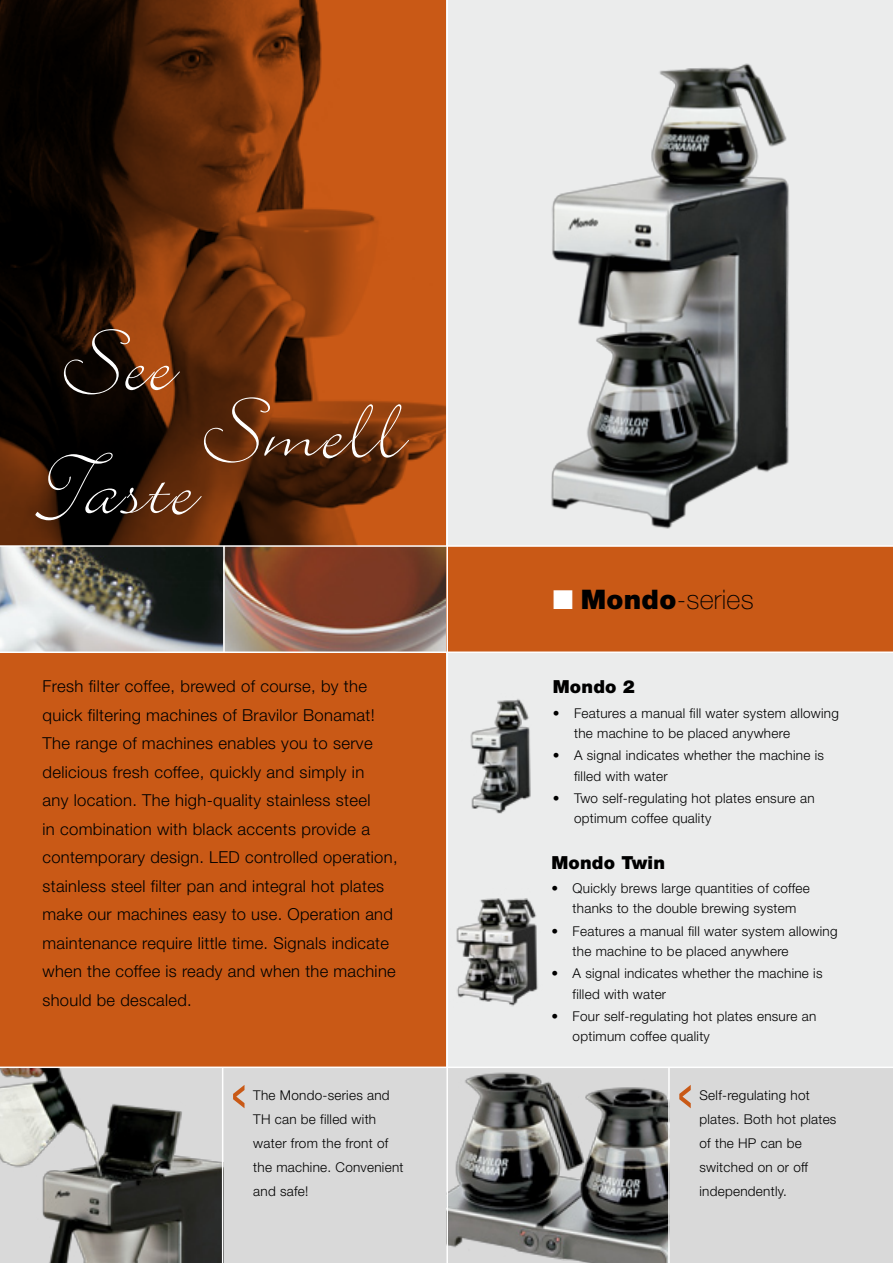
<style>
.page{position:relative;width:893px;height:1263px;background:#fff}
.page>*{position:absolute;margin:0;border:0;box-sizing:border-box;transform-origin:0 0}
.t1{font:97.5px "Bickley Script Plain";letter-spacing:.02em;color:#fff}
.t2{font:100 27px "Helvetica Neue LT Std";letter-spacing:.01em;color:#000}
.t3{font:900 18px "Helvetica Neue LT Std";letter-spacing:.01em;color:#000}
.t4{font:300 16.5px/28.5px "Helvetica Neue LT Std";letter-spacing:.02em;color:#000}
.t5{font:300 13.5px/24px "Helvetica Neue LT Std";letter-spacing:.02em;color:#000}
.s1{color:#fff}
.s2{font-weight:900}
</style>
<div class="page">
<div style="left:0;top:0;width:446px;height:1068px;background:#c95916"></div>
<img style="left:0;top:0;width:446px;height:651px">
<div style="left:0;top:1067px;width:893px;height:196px;background:#d9d9d9"></div>
<div style="left:446px;top:642px;width:447px;height:424px;background:#ebecec"></div>
<div style="left:446px;top:0;width:447px;height:546px;background:#ebecec"></div>
<div style="left:446px;top:546px;width:447px;height:106px;background:#c95916"></div>
<img style="left:0;top:1068px;width:222px;height:195px">
<img style="left:448px;top:1072px;width:220px;height:191px">
<img style="left:551px;top:63px;width:238px;height:466px">
<img style="left:456px;top:898px;width:82px;height:108px">
<img style="left:470px;top:699px;width:61px;height:115px">
<svg style="left:233px;top:1085px;width:11px;height:23px"></svg>
<svg style="left:679px;top:1085px;width:12px;height:23px"></svg>
<hr style="left:0;top:1066px;width:893px;height:2px;background:#fff">
<hr style="left:0;top:545px;width:893px;height:2px;background:#fff">
<hr style="left:0;top:651px;width:893px;height:2px;background:#fff">
<hr style="left:446px;top:0;width:2px;height:1263px;background:#fff">
<hr style="left:223px;top:546px;width:2px;height:107px;background:#fff">
<hr style="left:668px;top:1067px;width:2px;height:196px;background:#fff">
<hr style="left:222px;top:1067px;width:1px;height:196px;background:#fff">
<h1 class="t1" style="left:59px;top:298px;width:115px">See</h1>
<h1 class="t1" style="left:199px;top:366px;width:205px">Smell</h1>
<h1 class="t1" style="left:38px;top:422px;width:158px">Taste</h1>
<p class="t4" style="left:43px;top:672px;width:357px">Fresh filter coffee, brewed of course, by the quick filtering machines of Bravilor Bonamat!<br>The range of machines enables you to serve delicious fresh coffee, quickly and simply in<br>any location. The high-quality stainless steel<br>in combination with black accents provide a contemporary design. LED controlled operation, stainless steel filter pan and integral hot plates make our machines easy to use. Operation and maintenance require little time. Signals indicate when the coffee is ready and when the machine should be descaled.</p>
<h2 class="t2" style="left:553px;top:584px;width:203px"><span class="s1">■</span> <span class="s2">Mondo</span>-series</h2>
<h3 class="t3" style="left:553px;top:676px;width:84px">Mondo 2</h3>
<p class="t5" style="left:574px;top:703px;width:266px;line-height:20.2px;text-indent:-21px">• Features a manual fill water system allowing the machine to be placed anywhere</p>
<p class="t5" style="left:574px;top:745px;width:251px;line-height:20.2px;text-indent:-21px">• A signal indicates whether the machine is filled with water</p>
<p class="t5" style="left:574px;top:788px;width:242px;line-height:20.2px;text-indent:-21px">• Two self-regulating hot plates ensure an optimum coffee quality</p>
<h3 class="t3" style="left:551px;top:851px;width:115px">Mondo Twin</h3>
<p class="t5" style="left:551px;top:878px;width:260px;line-height:20.2px;text-align:center">• Quickly brews large quantities of coffee thanks to the double brewing system</p>
<p class="t5" style="left:573px;top:920px;width:266px;line-height:20.2px;text-indent:-21px">• Features a manual fill water system allowing the machine to be placed anywhere</p>
<p class="t5" style="left:573px;top:963px;width:251px;line-height:20.2px;text-indent:-21px">• A signal indicates whether the machine is filled with water</p>
<p class="t5" style="left:573px;top:1006px;width:245px;line-height:20.2px;text-indent:-21px">• Four self-regulating hot plates ensure an optimum coffee quality</p>
<p class="t5" style="left:253px;top:1083px;width:152px">The Mondo-series and<br>TH can be filled with water from the front of the machine. Convenient and safe!</p>
<p class="t5" style="left:699px;top:1083px;width:138px">Self-regulating hot plates. Both hot plates of the HP can be switched on or off independently.</p>
</div>
